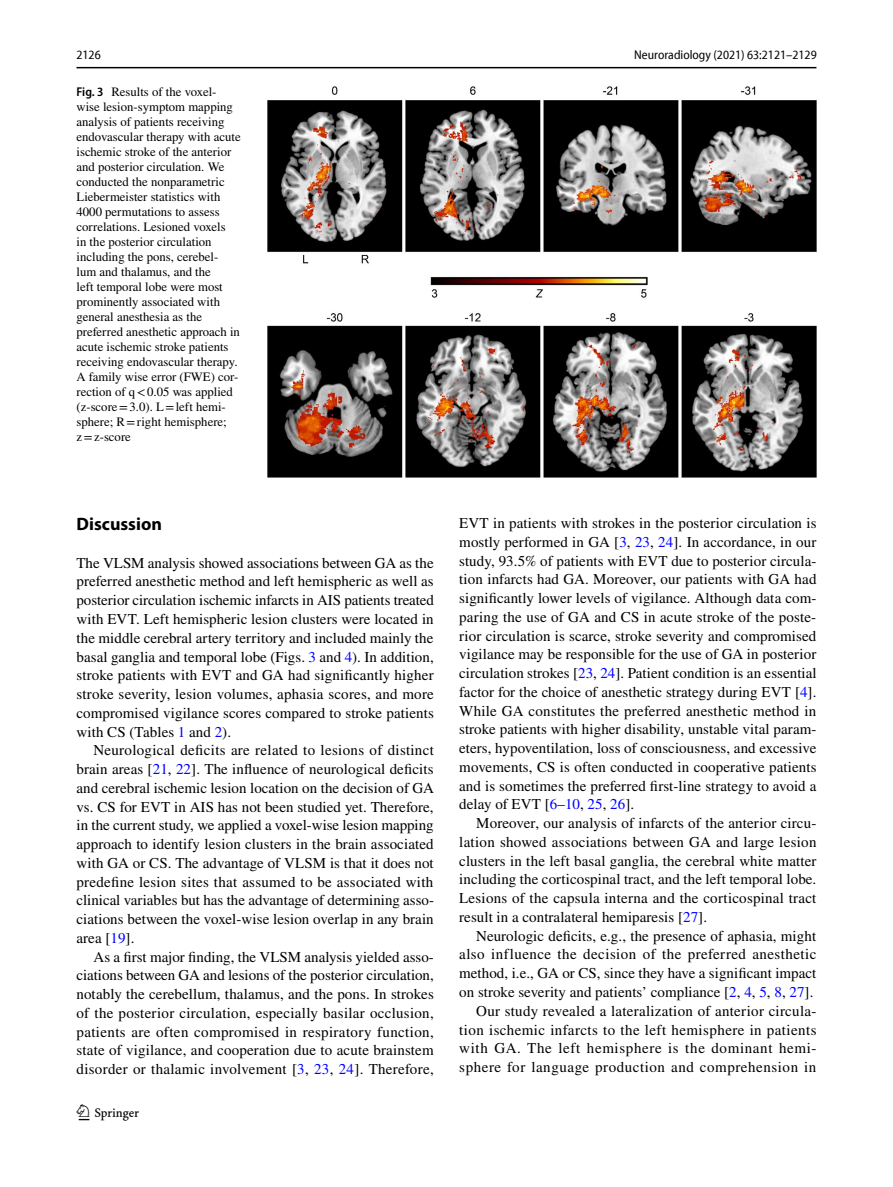
<style>
.page{position:relative;width:893px;height:1187px;background:#fff}
.page>*{position:absolute;margin:0;border:0;box-sizing:border-box;transform-origin:0 0}
.t1{font:22.5px "Springnew Regular 2";color:#000}
.t2{font:700 18px "Myriad Pro";color:#000}
.t3{font:15px/18.8px "STIX";letter-spacing:.005em;color:#000;text-align:justify}
.t4{font:15px/18.8px "STIX";letter-spacing:.025em;color:#000;text-align:right}
.t5{font:12.75px/15px "STIX";color:#000}
.t6{font:semi-condensed 12.75px "Myriad Pro Unic";color:#000}
.s1{font-family:"Myriad Pro";font-weight:600;font-stretch:semi-condensed}
.s2{color:#00f}
</style>
<div class="page">
<hr style="left:77px;top:67px;width:739px;height:1px;background:#000">
<img style="left:268px;top:87px;width:548px;height:391px">
<p class="t6" style="left:76px;top:50px;width:26px">2126</p>
<p class="t6" style="left:634px;top:50px;width:184px">Neuroradiology (2021) 63:2121–2129</p>
<p class="t5" style="left:77px;top:85px;width:166px"><span class="s1">Fig. 3</span> Results of the voxel&shy;wise lesion-symptom mapping analysis of patients receiving endovascular therapy with acute ischemic stroke of the anterior and posterior circulation. We conducted the nonparametric<br>Liebermeister statistics with<br>4000 permutations to assess correlations. Lesioned voxels<br>in the posterior circulation including the pons, cerebel&shy;lum and thalamus, and the<br>left temporal lobe were most prominently associated with general anesthesia as the preferred anesthetic approach in acute ischemic stroke patients receiving endovascular therapy.<br>A family wise error (FWE) cor&shy;rection of q&lt;0.05 was applied (z-score=3.0). L=left hemi&shy;sphere; R=right hemisphere; z=z-score</p>
<p class="t2" style="left:77px;top:512px;width:87px">Discussion</p>
<p class="t3" style="left:77px;top:554px;width:359px">The VLSM analysis showed associations between GA as the preferred anesthetic method and left hemispheric as well as posterior circulation ischemic infarcts in AIS patients treated with EVT. Left hemispheric lesion clusters were located in the middle cerebral artery territory and included mainly the basal ganglia and temporal lobe (Figs. <span class="s2">3</span> and <span class="s2">4</span>). In addition, stroke patients with EVT and GA had significantly higher stroke severity, lesion volumes, aphasia scores, and more compromised vigilance scores compared to stroke patients with CS (Tables <span class="s2">1</span> and <span class="s2">2</span>).</p>
<p class="t3" style="left:77px;top:741px;width:359px;text-indent:17px">Neurological deficits are related to lesions of distinct brain areas [<span class="s2">21</span>, <span class="s2">22</span>]. The influence of neurological deficits and cerebral ischemic lesion location on the decision of GA vs. CS for EVT in AIS has not been studied yet. Therefore, in the current study, we applied a voxel-wise lesion mapping approach to identify lesion clusters in the brain associated with GA or CS. The advantage of VLSM is that it does not predefine lesion sites that assumed to be associated with clinical variables but has the advantage of determining asso&shy;ciations between the voxel-wise lesion overlap in any brain area [<span class="s2">19</span>].</p>
<p class="t3" style="left:77px;top:948px;width:359px;text-indent:17px">As a first major finding, the VLSM analysis yielded asso&shy;ciations between GA and lesions of the posterior circulation, notably the cerebellum, thalamus, and the pons. In strokes of the posterior circulation, especially basilar occlusion, patients are often compromised in respiratory function, state of vigilance, and cooperation due to acute brainstem disorder or thalamic involvement [<span class="s2">3</span>, <span class="s2">23</span>, <span class="s2">24</span>]. Therefore,</p>
<h1 class="t1" style="left:79px;top:1104px;width:62px">1 3</h1>
<p class="t3" style="left:459px;top:514px;width:359px">EVT in patients with strokes in the posterior circulation is mostly performed in GA [<span class="s2">3</span>, <span class="s2">23</span>, <span class="s2">24</span>]. In accordance, in our study, 93.5% of patients with EVT due to posterior circula&shy;tion infarcts had GA. Moreover, our patients with GA had significantly lower levels of vigilance. Although data com&shy;paring the use of GA and CS in acute stroke of the poste&shy;rior circulation is scarce, stroke severity and compromised vigilance may be responsible for the use of GA in posterior circulation strokes [<span class="s2">23</span>, <span class="s2">24</span>]. Patient condition is an essential factor for the choice of anesthetic strategy during EVT [<span class="s2">4</span>].<br>While GA constitutes the preferred anesthetic method in stroke patients with higher disability, unstable vital param&shy;eters, hypoventilation, loss of consciousness, and excessive movements, CS is often conducted in cooperative patients and is sometimes the preferred first-line strategy to avoid a delay of EVT [<span class="s2">6</span>–<span class="s2">10</span>, <span class="s2">25</span>, <span class="s2">26</span>].</p>
<p class="t3" style="left:459px;top:814px;width:359px;text-indent:17px">Moreover, our analysis of infarcts of the anterior circu&shy;lation showed associations between GA and large lesion clusters in the left basal ganglia, the cerebral white matter including the corticospinal tract, and the left temporal lobe.<br>Lesions of the capsula interna and the corticospinal tract result in a contralateral hemiparesis [<span class="s2">27</span>].</p>
<p class="t4" style="left:459px;top:927px;width:359px">Neurologic deficits, e.g., the presence of aphasia, might also influence the decision of the preferred anesthetic method, i.e., GA or CS, since they have a significant impact on stroke severity and patients’ compliance [<span class="s2">2</span>, <span class="s2">4</span>, <span class="s2">5</span>, <span class="s2">8</span>, <span class="s2">27</span>].<br>Our study revealed a lateralization of anterior circula&shy;tion ischemic infarcts to the left hemisphere in patients with GA. The left hemisphere is the dominant hemi&shy;sphere for language production and comprehension in</p>
</div>
